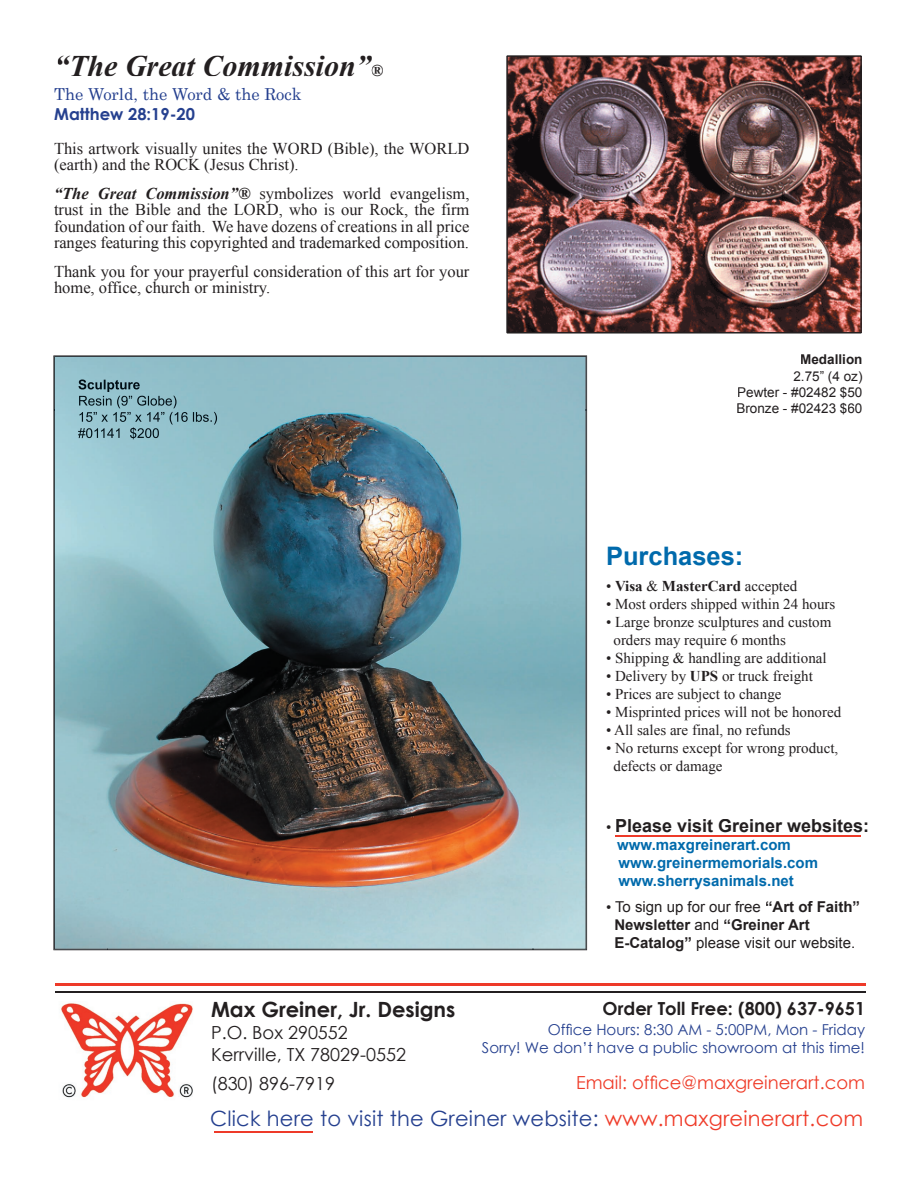
<style>
.page{position:relative;width:918px;height:1188px;background:#fff}
.page>*{position:absolute;margin:0;border:0;box-sizing:border-box;transform-origin:0 0}
.t1{font:italic 700 30px "Times New Roman";color:#231f20}
.t2{font:700 25.5px "Arial";color:#006aac}
.t3{font:21px "Century Gothic";letter-spacing:.01em;color:#25408f}
.t4{font:700 21px "Century Gothic";color:#231f20}
.t5{font:18px/21.6px "Century Gothic";color:#231f20}
.t6{font:18px "Century Gothic";color:#ef3c29}
.t7{font:700 18px "Arial";color:#231f20}
.t8{font:700 18px "Century Gothic";color:#231f20}
.t9{font:16.5px/16.5px "Times New Roman";color:#231f20}
.t10{font:16.5px "Century";color:#25408f}
.t11{font:700 16.5px "Century Gothic";color:#25408f}
.t12{font:15px/18px "Times New Roman";color:#231f20}
.t13{font:15px/18px "Arial";color:#231f20}
.t14{font:15px/18px "Century Gothic";color:#25408f;text-align:right}
.t15{font:700 15px/18px "Arial";color:#006aac}
.t16{font:700 15px "Times New Roman";color:#231f20}
.t17{font:13.5px/16.2px "Arial";color:#231f20;text-align:justify}
.t18{font:700 13.5px "Arial";color:#231f20}
.s1{font-size:16.5px}
.s2{font-weight:700;font-style:italic}
.s3{font-weight:400}
.s4{font-weight:700}
.s5{font-family:"Times New Roman";font-weight:400;font-size:15px}
.s6{font-family:"Times New Roman"}
.s7{color:#ef3c2a}
</style>
<div class="page">
<img style="left:61px;top:1003px;width:132px;height:95px">
<hr style="left:55px;top:992px;width:811px;height:1px;background:#231f20">
<hr style="left:55px;top:983px;width:811px;height:3px;background:#ee3a29">
<hr style="left:214px;top:1132px;width:99px;height:1px;background:#ee3a29">
<hr style="left:616px;top:835px;width:245px;height:2px;background:#ee3a29">
<img style="left:53px;top:355px;width:534px;height:595px">
<div style="left:54px;top:356px;width:532px;height:54px;background:#91bdc7"></div>
<img style="left:54px;top:410px;width:54px;height:539px">
<img style="left:533px;top:410px;width:53px;height:539px">
<img style="left:107px;top:895px;width:426px;height:54px">
<img style="left:506px;top:55px;width:356px;height:279px">
<img style="left:78px;top:379px;width:62px;height:13px">
<img style="left:79px;top:396px;width:98px;height:12px">
<img style="left:79px;top:412px;width:138px;height:13px">
<svg style="left:78px;top:428px;width:7px;height:10px"></svg>
<img style="left:86px;top:427px;width:73px;height:12px">
<h1 class="t1" style="left:54px;top:45px;width:331px">“The Great Commission”<span class="s1">®</span></h1>
<p class="t10" style="left:54px;top:80px;width:249px">The World, the Word &amp; the Rock</p>
<p class="t11" style="left:54px;top:101px;width:142px">Matthew 28:19-20</p>
<p class="t9" style="left:54px;top:140px;width:417px">This artwork visually unites the WORD (Bible), the WORLD (earth) and the ROCK (Jesus Christ).</p>
<p class="t9" style="left:54px;top:185px;width:417px;text-align:justify"><span class="s2">“The Great Commission”®</span> symbolizes world evangelism, trust in the Bible and the LORD, who is our Rock, the firm foundation of our faith. We have dozens of creations in all price ranges featuring this copyrighted and trademarked composition.</p>
<p class="t9" style="left:54px;top:263px;width:417px">Thank you for your prayerful consideration of this art for your home, office, church or ministry.</p>
<p class="t18" style="left:800px;top:351px;width:64px">Medallion</p>
<p class="t17" style="left:736px;top:368px;width:128px;text-indent:57px">2.75” (4 oz)<br>Pewter - #02482 $50<br>Bronze - #02423 $60</p>
<p class="t4" style="left:211px;top:994px;width:246px">Max Greiner, Jr. Designs</p>
<p class="t5" style="left:211px;top:1021px;width:196px">P.O. Box 290552<br>Kerrville, TX 78029-0552</p>
<p class="t5" style="left:211px;top:1072px;width:125px">(830) 896-7919</p>
<h2 class="t2" style="left:606px;top:539px;width:139px">Purchases:</h2>
<p class="t16" style="left:606px;top:576px;width:193px"><span class="s3">•</span> Visa <span class="s3">&amp;</span> MasterCard <span class="s3">accepted</span></p>
<p class="t12" style="left:606px;top:595px;width:231px">• Most orders shipped within 24 hours</p>
<p class="t12" style="left:614px;top:613px;width:219px;text-indent:-8px">• Large bronze sculptures and custom orders may require 6 months</p>
<p class="t12" style="left:606px;top:649px;width:222px">• Shipping &amp; handling are additional</p>
<p class="t12" style="left:606px;top:667px;width:208px">• Delivery by <span class="s4">UPS</span> or truck freight</p>
<p class="t12" style="left:606px;top:685px;width:177px">• Prices are subject to change</p>
<p class="t12" style="left:606px;top:703px;width:237px">• Misprinted prices will not be honored</p>
<p class="t12" style="left:606px;top:721px;width:186px">• All sales are final, no refunds</p>
<p class="t12" style="left:614px;top:739px;width:226px;text-indent:-8px">• No returns except for wrong product, defects or damage</p>
<p class="t7" style="left:606px;top:814px;width:265px"><span class="s5">•</span> Please visit Greiner websites:</p>
<p class="t15" style="left:617px;top:837px;width:202px">www.maxgreinerart.com www.greinermemorials.com www.sherrysanimals.net</p>
<p class="t13" style="left:614px;top:898px;width:247px;text-indent:-8px"><span class="s6">•</span> To sign up for our free <span class="s4">“Art of Faith”<br>Newsletter</span> and <span class="s4">“Greiner Art<br>E-Catalog”</span> please visit our website.</p>
<p class="t8" style="left:603px;top:995px;width:264px">Order Toll Free: (800) 637-9651</p>
<p class="t14" style="left:482px;top:1020px;width:385px">Office Hours: 8:30 AM - 5:00PM, Mon - Friday<br>Sorry! We don’t have a public showroom at this time!</p>
<p class="t6" style="left:576px;top:1070px;width:291px">Email: office@maxgreinerart.com</p>
<p class="t3" style="left:210px;top:1104px;width:654px">Click here to visit the Greiner website: <span class="s7">www.maxgreinerart.com</span></p>
</div>
